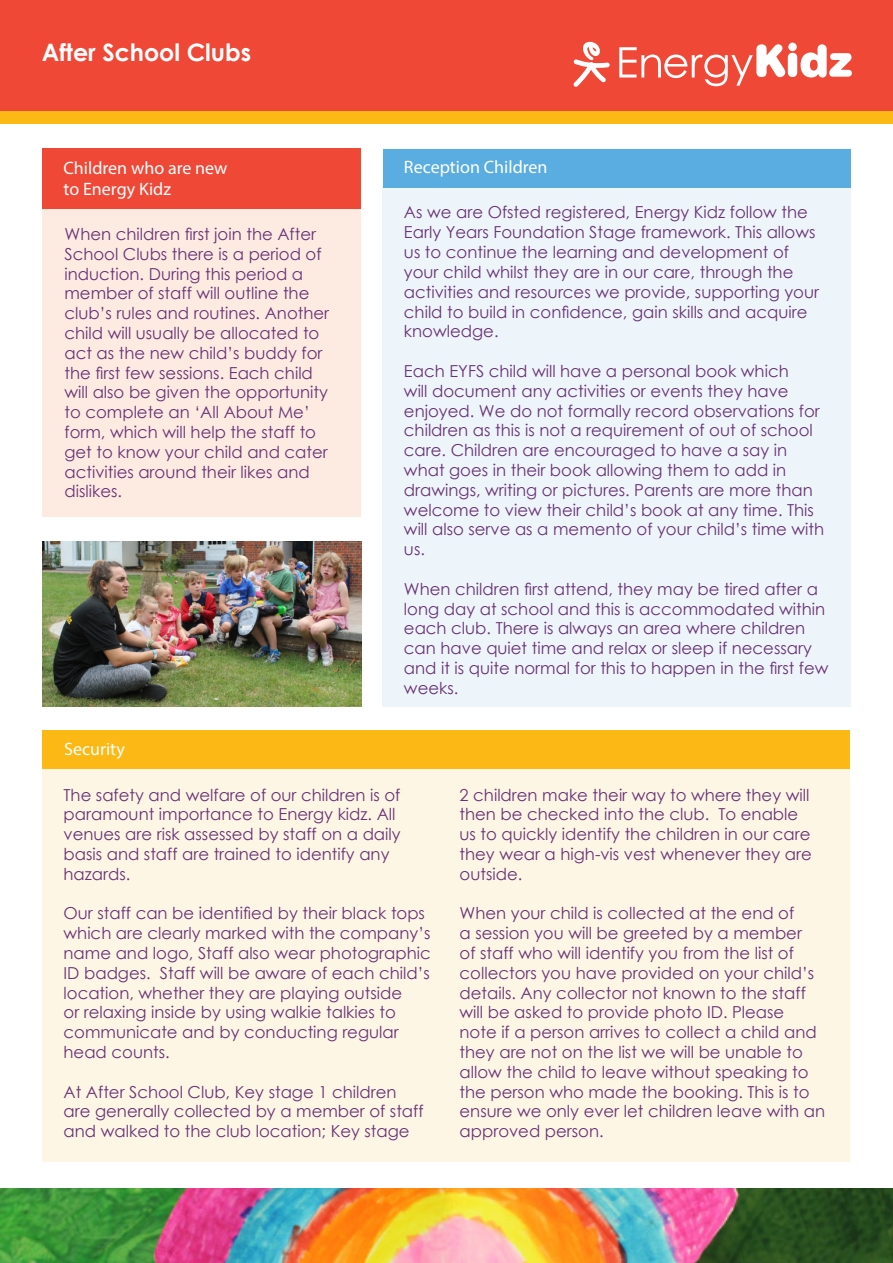
<style>
.page{position:relative;width:893px;height:1263px;background:#fff}
.page>*{position:absolute;margin:0;border:0;box-sizing:border-box;transform-origin:0 0}
.t1{font:700 24px "Century Gothic";color:#fff}
.t2{font:18px/21.6px "Myriad Pro";color:#fff}
.t3{font:16.5px/19.8px "Century Gothic";color:#693275}
</style>
<div class="page">
<div style="left:43px;top:149px;width:318px;height:68px;background:#ef4837"></div>
<div style="left:383px;top:185px;width:468px;height:522px;background:#edf5fb"></div>
<div style="left:0;top:0;width:893px;height:120px;background:#ef4837"></div>
<svg style="left:619px;top:43px;width:233px;height:43px"></svg>
<svg style="left:573px;top:42px;width:37px;height:45px"></svg>
<div style="left:0;top:111px;width:893px;height:13px;background:#fcb814"></div>
<div style="left:43px;top:210px;width:318px;height:307px;background:#fdebe2"></div>
<div style="left:383px;top:149px;width:467px;height:38px;background:#5aade0"></div>
<img style="left:0;top:1188px;width:893px;height:75px">
<div style="left:43px;top:741px;width:807px;height:421px;background:#fef6e5"></div>
<div style="left:43px;top:730px;width:807px;height:38px;background:#fcb814"></div>
<img style="left:43px;top:541px;width:318px;height:166px">
<p class="t1" style="left:42px;top:34px;width:211px">After School Clubs</p>
<p class="t2" style="left:64px;top:156px;width:165px">Children who are new to Energy Kidz</p>
<p class="t3" style="left:64px;top:224px;width:266px">When children first join the After<br>School Clubs there is a period of induction. During this period a member of staff will outline the club’s rules and routines. Another child will usually be allocated to act as the new child’s buddy for the first few sessions. Each child will also be given the opportunity to complete an ‘All About Me’ form, which will help the staff to get to know your child and cater activities around their likes and dislikes.</p>
<p class="t2" style="left:64px;top:738px;width:62px">Security</p>
<p class="t2" style="left:404px;top:156px;width:145px">Reception Children</p>
<p class="t3" style="left:404px;top:202px;width:416px">As we are Ofsted registered, Energy Kidz follow the Early Years Foundation Stage framework. This allows us to continue the learning and development of your child whilst they are in our care, through the activities and resources we provide, supporting your child to build in confidence, gain skills and acquire knowledge.</p>
<p class="t3" style="left:404px;top:361px;width:422px">Each EYFS child will have a personal book which<br>will document any activities or events they have enjoyed. We do not formally record observations for children as this is not a requirement of out of school care. Children are encouraged to have a say in what goes in their book allowing them to add in drawings, writing or pictures. Parents are more than welcome to view their child’s book at any time. This will also serve as a memento of your child’s time with us.</p>
<p class="t3" style="left:404px;top:579px;width:426px">When children first attend, they may be tired after a long day at school and this is accommodated within each club. There is always an area where children can have quiet time and relax or sleep if necessary and it is quite normal for this to happen in the first few weeks.</p>
<p class="t3" style="left:64px;top:784px;width:339px">The safety and welfare of our children is of paramount importance to Energy kidz. All venues are risk assessed by staff on a daily basis and staff are trained to identify any hazards.</p>
<p class="t3" style="left:64px;top:903px;width:369px">Our staff can be identified by their black tops which are clearly marked with the company’s name and logo, Staff also wear photographic ID badges. Staff will be aware of each child’s location, whether they are playing outside<br>or relaxing inside by using walkie talkies to communicate and by conducting regular head counts.</p>
<p class="t3" style="left:64px;top:1081px;width:361px">At After School Club, Key stage 1 children are generally collected by a member of staff and walked to the club location; Key stage</p>
<p class="t3" style="left:460px;top:784px;width:354px">2 children make their way to where they will then be checked into the club. To enable us to quickly identify the children in our care they wear a high-vis vest whenever they are outside.</p>
<p class="t3" style="left:460px;top:903px;width:367px">When your child is collected at the end of<br>a session you will be greeted by a member<br>of staff who will identify you from the list of collectors you have provided on your child’s details. Any collector not known to the staff will be asked to provide photo ID. Please note if a person arrives to collect a child and they are not on the list we will be unable to allow the child to leave without speaking to the person who made the booking. This is to ensure we only ever let children leave with an approved person.</p>
</div>
